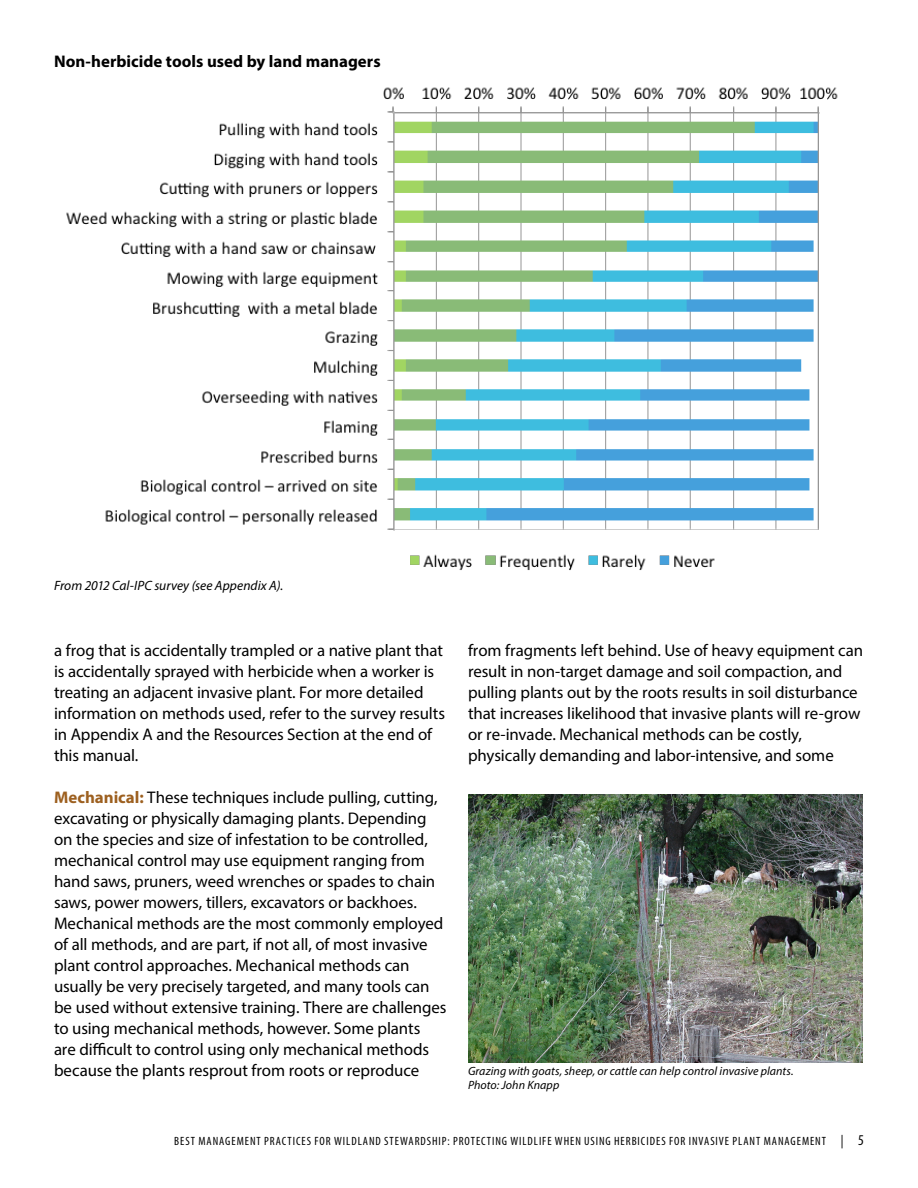
<style>
.page{position:relative;width:918px;height:1188px;background:#fff}
.page>*{position:absolute;margin:0;border:0;box-sizing:border-box;transform-origin:0 0}
.t1{font:16.8px/21px "Myriad Pro";letter-spacing:-.005em;color:#000}
.t2{font:700 16.8px "Myriad Pro";color:#000}
.fn{font:italic 13.5px "Myriad Pro";letter-spacing:.005em;color:#000}
.t3{font:condensed 12px "Myriad Pro";letter-spacing:.08em;color:#000}
.t4{font:italic 12px/13.5px "Myriad Pro";letter-spacing:.005em;color:#000}
.s1{font-weight:700;color:#9d6020}
.s2{font-size:13.5px}
.s3{font-size:15px}
</style>
<div class="page">
<img style="left:468px;top:795px;width:395px;height:267px">
<img style="left:66px;top:87px;width:772px;height:483px">
<p class="t2" style="left:54px;top:50px;width:328px">Non-herbicide tools used by land managers</p>
<p class="fn" style="left:54px;top:577px;width:231px">From 2012 Cal-IPC survey (see Appendix A).</p>
<p class="t1" style="left:54px;top:640px;width:393px">a frog that is accidentally trampled or a native plant that is accidentally sprayed with herbicide when a worker is treating an adjacent invasive plant. For more detailed information on methods used, refer to the survey results in Appendix A and the Resources Section at the end of this manual.</p>
<p class="t1" style="left:54px;top:787px;width:394px"><span class="s1">Mechanical:</span> These techniques include pulling, cutting, excavating or physically damaging plants. Depending on the species and size of infestation to be controlled, mechanical control may use equipment ranging from hand saws, pruners, weed wrenches or spades to chain saws, power mowers, tillers, excavators or backhoes.<br>Mechanical methods are the most commonly employed of all methods, and are part, if not all, of most invasive plant control approaches. Mechanical methods can usually be very precisely targeted, and many tools can be used without extensive training. There are challenges to using mechanical methods, however. Some plants<br>are difficult to control using only mechanical methods because the plants resprout from roots or reproduce</p>
<p class="t1" style="left:468px;top:640px;width:397px">from fragments left behind. Use of heavy equipment can result in non-target damage and soil compaction, and pulling plants out by the roots results in soil disturbance that increases likelihood that invasive plants will re-grow or re-invade. Mechanical methods can be costly, physically demanding and labor-intensive, and some</p>
<p class="t4" style="left:468px;top:1064px;width:327px">Grazing with goats, sheep, or cattle can help control invasive plants.<br>Photo: John Knapp</p>
<p class="t3" style="left:174px;top:1134px;width:691px">BEST MANAGEMENT PRACTICES FOR WILDLAND STEWARDSHIP: PROTECTING WILDLIFE WHEN USING HERBICIDES FOR INVASIVE PLANT MANAGEMENT <span class="s2">|</span> <span class="s3">5</span></p>
</div>
